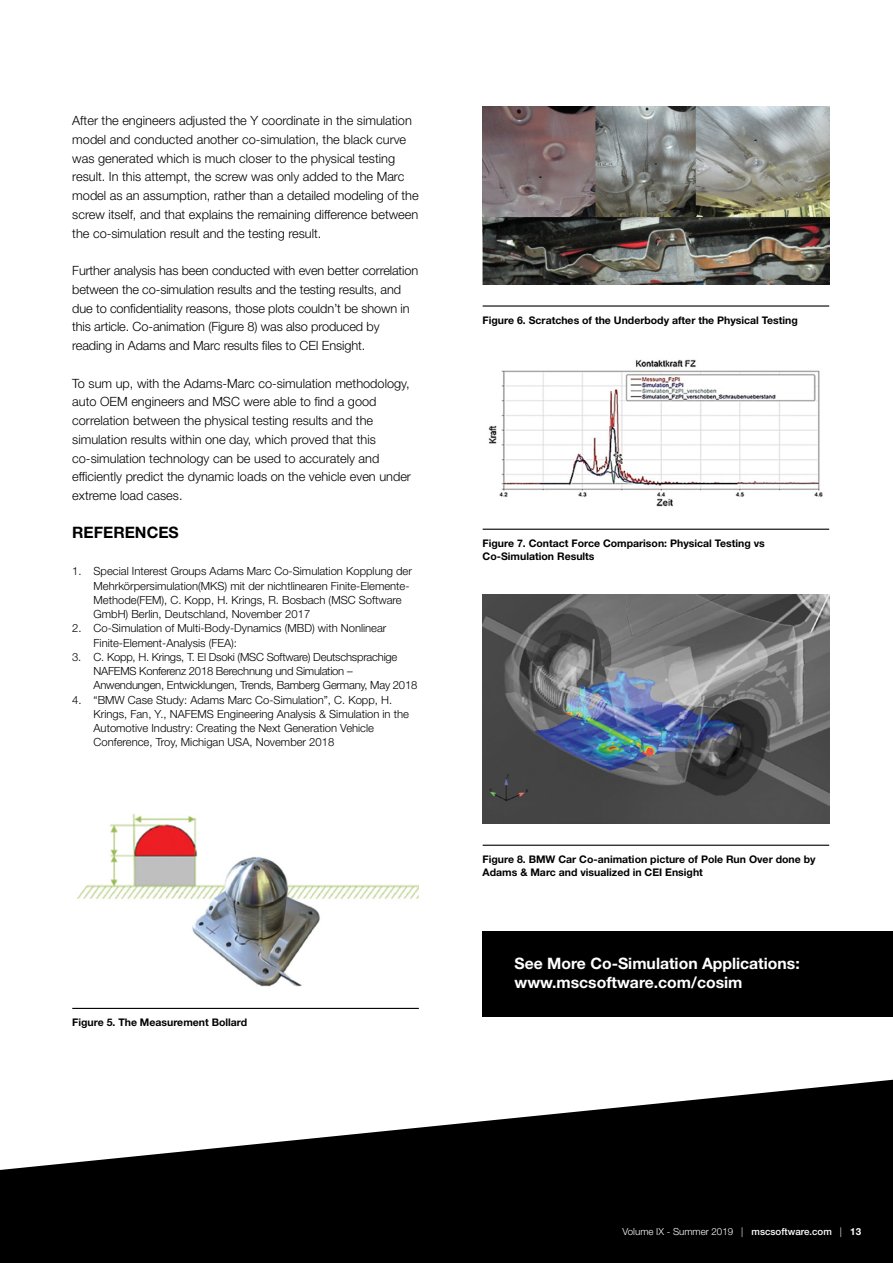
<style>
.page{position:relative;width:893px;height:1263px;background:#fff}
.page>*{position:absolute;margin:0;border:0;box-sizing:border-box;transform-origin:0 0}
.t1{font:700 15.75px/18.8px "Helvetica Neue LT Std";color:#fff}
.t2{font:700 15.75px "Helvetica Neue LT Std";color:#000}
.t3{font:300 12.75px/18.8px "Helvetica Neue LT Std";color:#000}
.t4{font:300 11.25px/14.2px "Helvetica Neue LT Std";color:#000}
.t5{font:300 11.25px/14.2px "Helvetica Neue LT Std";letter-spacing:-.02em;color:#000}
.t6{font:700 10.5px/13.5px "Helvetica Neue LT Std";color:#000}
.t7{font:300 9.75px "Helvetica Neue LT Std";color:#fff}
.s1{font-weight:500}
.s2{font-weight:700}
</style>
<div class="page">
<img style="left:77px;top:813px;width:342px;height:173px">
<hr style="left:72px;top:1008px;width:347px;height:1px;background:#000">
<img style="left:483px;top:106px;width:346px;height:178px">
<hr style="left:483px;top:305px;width:346px;height:2px;background:#000">
<img style="left:488px;top:359px;width:335px;height:148px">
<hr style="left:483px;top:529px;width:346px;height:1px;background:#000">
<img style="left:483px;top:594px;width:346px;height:229px">
<hr style="left:483px;top:845px;width:346px;height:1px;background:#000">
<svg style="left:0;top:1080px;width:893px;height:183px;fill:#000"></svg>
<div style="left:483px;top:932px;width:410px;height:85px;background:#000"></div>
<p class="t3" style="left:72px;top:111px;width:348px">After the engineers adjusted the Y coordinate in the simulation model and conducted another co-simulation, the black curve was generated which is much closer to the physical testing result. In this attempt, the screw was only added to the Marc model as an assumption, rather than a detailed modeling of the screw itself, and that explains the remaining difference between the co-simulation result and the testing result.</p>
<p class="t3" style="left:72px;top:261px;width:347px">Further analysis has been conducted with even better correlation between the co-simulation results and the testing results, and due to confidentiality reasons, those plots couldn’t be shown in this article. Co-animation (Figure 8) was also produced by reading in Adams and Marc results files to CEI Ensight.</p>
<p class="t3" style="left:72px;top:373px;width:340px">To sum up, with the Adams-Marc co-simulation methodology, auto OEM engineers and MSC were able to find a good correlation between the physical testing results and the simulation results within one day, which proved that this co-simulation technology can be used to accurately and efficiently predict the dynamic loads on the vehicle even under extreme load cases.</p>
<p class="t2" style="left:72px;top:522px;width:108px">REFERENCES</p>
<p class="t4" style="left:94px;top:564px;width:320px;text-indent:-21px">1. Special Interest Groups Adams Marc Co-Simulation Kopplung der Mehrkörpersimulation(MKS) mit der nichtlinearen Finite-Elemente-Methode(FEM), C. Kopp, H. Krings, R. Bosbach (MSC Software GmbH) Berlin, Deutschland, November 2017</p>
<p class="t4" style="left:94px;top:621px;width:294px;text-indent:-21px">2. Co-Simulation of Multi-Body-Dynamics (MBD) with Nonlinear<br>Finite-Element-Analysis (FEA):</p>
<p class="t5" style="left:94px;top:649px;width:325px;text-indent:-21px">3. C. Kopp, H. Krings, T. El Dsoki (MSC Software) Deutschsprachige<br>NAFEMS Konferenz 2018 Berechnung und Simulation –<br>Anwendungen, Entwicklungen, Trends, Bamberg Germany, May 2018</p>
<p class="t4" style="left:94px;top:692px;width:317px;text-indent:-21px">4. “BMW Case Study: Adams Marc Co-Simulation”, C. Kopp, H.<br>Krings, Fan, Y., NAFEMS Engineering Analysis &amp; Simulation in the Automotive Industry: Creating the Next Generation Vehicle Conference, Troy, Michigan USA, November 2018</p>
<p class="t6" style="left:72px;top:1015px;width:176px">Figure 5. The Measurement Bollard</p>
<p class="t6" style="left:483px;top:313px;width:317px">Figure 6. Scratches of the Underbody after the Physical Testing</p>
<p class="t6" style="left:483px;top:536px;width:284px">Figure 7. Contact Force Comparison: Physical Testing vs<br>Co-Simulation Results</p>
<p class="t6" style="left:483px;top:852px;width:334px">Figure 8. BMW Car Co-animation picture of Pole Run Over done by<br>Adams &amp; Marc and visualized in CEI Ensight</p>
<p class="t1" style="left:514px;top:953px;width:287px">See More Co-Simulation Applications: www.mscsoftware.com/cosim</p>
<p class="t7" style="left:623px;top:1225px;width:240px">Volume IX - Summer 2019 | <span class="s1">mscsoftware.com</span> | <span class="s2">13</span></p>
</div>
